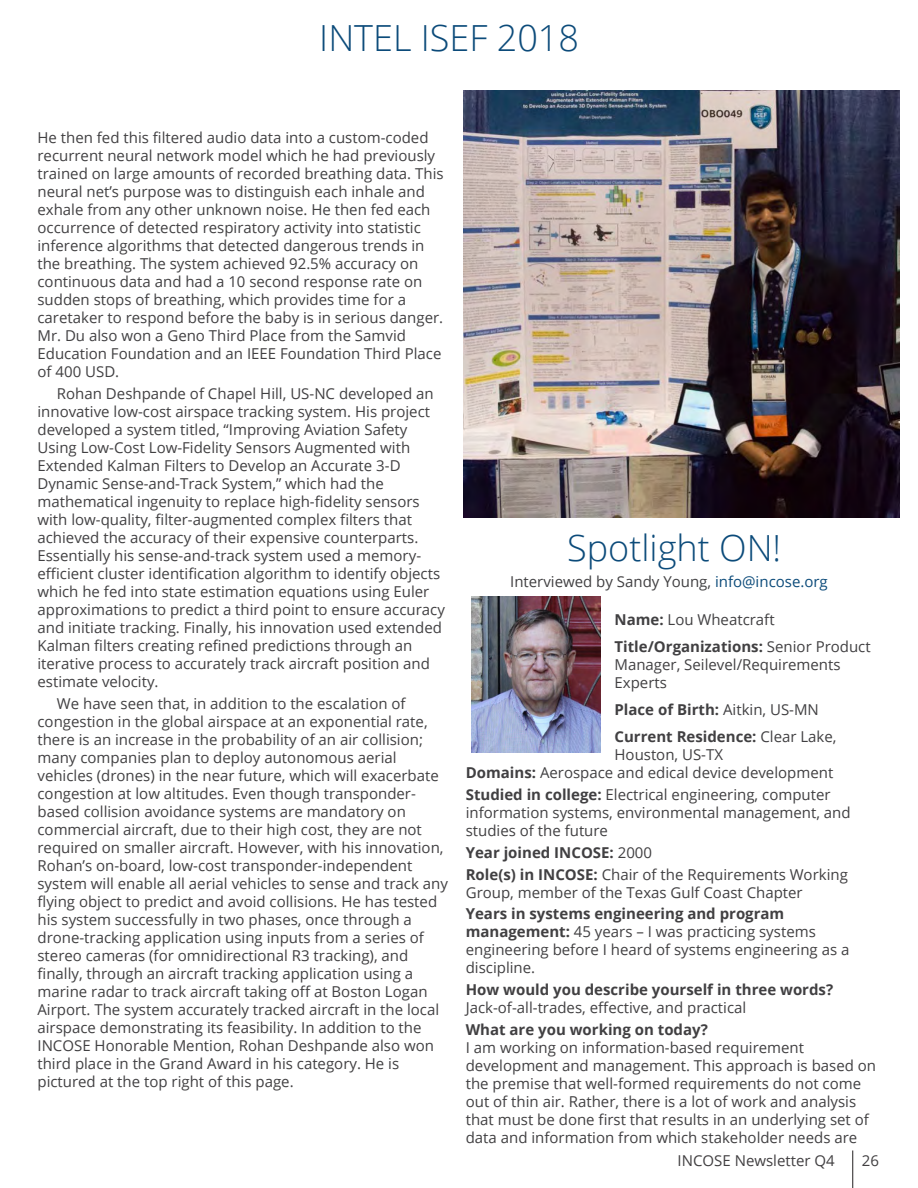
<style>
.page{position:relative;width:918px;height:1188px;background:#fff}
.page>*{position:absolute;margin:0;border:0;box-sizing:border-box;transform-origin:0 0}
.Page_Title{font:300 36px "Open Sans";color:#0c4b7a}
.paragraph{font:15px/18px "Open Sans";color:#414042}
.paragraph-2{font:700 15px/27px "Open Sans";color:#414042}
.t1{font:15px "Open Sans";color:#413f41}
.s1{color:#0c4b7a}
.s2{font-weight:700}
.s3{font-weight:400}
</style>
<div class="page">
<hr style="left:853px;top:1150px;width:1px;height:38px;background:#231f20">
<img style="left:464px;top:90px;width:435px;height:428px">
<img style="left:471px;top:597px;width:130px;height:156px">
<h1 class="Page_Title" style="left:319px;top:13px;width:261px">INTEL ISEF 2018</h1>
<p class="paragraph" style="left:37px;top:129px;width:408px">He then fed this filtered audio data into a custom-coded recurrent neural network model which he had previously trained on large amounts of recorded breathing data. This neural net’s purpose was to distinguish each inhale and exhale from any other unknown noise. He then fed each occurrence of detected respiratory activity into statistic inference algorithms that detected dangerous trends in the breathing. The system achieved 92.5% accuracy on continuous data and had a 10 second response rate on sudden stops of breathing, which provides time for a caretaker to respond before the baby is in serious danger.<br>Mr. Du also won a Geno Third Place from the Samvid Education Foundation and an IEEE Foundation Third Place of 400 USD.</p>
<p class="paragraph" style="left:37px;top:384px;width:409px;text-indent:20px">Rohan Deshpande of Chapel Hill, US-NC developed an innovative low-cost airspace tracking system. His project developed a system titled, “Improving Aviation Safety Using Low-Cost Low-Fidelity Sensors Augmented with Extended Kalman Filters to Develop an Accurate 3-D Dynamic Sense-and-Track System,” which had the mathematical ingenuity to replace high-fidelity sensors with low-quality, filter-augmented complex filters that achieved the accuracy of their expensive counterparts.<br>Essentially his sense-and-track system used a memory&shy;efficient cluster identification algorithm to identify objects which he fed into state estimation equations using Euler approximations to predict a third point to ensure accuracy and initiate tracking. Finally, his innovation used extended Kalman filters creating refined predictions through an iterative process to accurately track aircraft position and estimate velocity.</p>
<p class="paragraph" style="left:37px;top:694px;width:412px;text-indent:20px">We have seen that, in addition to the escalation of congestion in the global airspace at an exponential rate, there is an increase in the probability of an air collision; many companies plan to deploy autonomous aerial vehicles (drones) in the near future, which will exacerbate congestion at low altitudes. Even though transponder&shy;based collision avoidance systems are mandatory on commercial aircraft, due to their high cost, they are not required on smaller aircraft. However, with his innovation, Rohan’s on-board, low-cost transponder-independent system will enable all aerial vehicles to sense and track any flying object to predict and avoid collisions. He has tested his system successfully in two phases, once through a drone-tracking application using inputs from a series of stereo cameras (for omnidirectional R3 tracking), and finally, through an aircraft tracking application using a marine radar to track aircraft taking off at Boston Logan Airport. The system accurately tracked aircraft in the local airspace demonstrating its feasibility. In addition to the INCOSE Honorable Mention, Rohan Deshpande also won third place in the Grand Award in his category. He is pictured at the top right of this page.</p>
<p class="Page_Title" style="left:567px;top:524px;width:216px">Spotlight ON!</p>
<p class="paragraph" style="left:510px;top:573px;width:319px">Interviewed by Sandy Young, <span class="s1">info@incose.org</span></p>
<p class="paragraph" style="left:615px;top:606px;width:258px;line-height:27px"><span class="s2">Name:</span> Lou Wheatcraft<br><span class="s2">Title/Organizations:</span> Senior Product</p>
<p class="paragraph" style="left:615px;top:655px;width:228px">Manager, Seilevel/Requirements<br>Experts</p>
<p class="paragraph-2" style="left:615px;top:696px;width:224px">Place of Birth: <span class="s3">Aitkin, US-MN<br></span>Current Residence: <span class="s3">Clear Lake,</span></p>
<p class="paragraph" style="left:615px;top:745px;width:110px">Houston, US-TX</p>
<p class="paragraph" style="left:466px;top:762px;width:369px;line-height:21.8px"><span class="s2">Domains:</span> Aerospace and edical device development<br><span class="s2">Studied in college:</span> Electrical engineering, computer</p>
<p class="paragraph" style="left:466px;top:803px;width:386px">information systems, environmental management, and studies of the future</p>
<p class="paragraph-2" style="left:466px;top:841px;width:384px;line-height:21.8px">Year joined INCOSE: <span class="s3">2000<br></span>Role(s) in INCOSE: <span class="s3">Chair of the Requirements Working</span></p>
<p class="paragraph" style="left:466px;top:881px;width:339px;line-height:21.8px">Group, member of the Texas Gulf Coast Chapter<br><span class="s2">Years in systems engineering and program</span></p>
<p class="paragraph" style="left:466px;top:922px;width:385px"><span class="s2">management:</span> 45 years – I was practicing systems engineering before I heard of systems engineering as a discipline.</p>
<p class="paragraph" style="left:466px;top:980px;width:369px"><span class="s2">How would you describe yourself in three words?<br></span>Jack-of-all-trades, effective, and practical</p>
<p class="paragraph" style="left:466px;top:1020px;width:412px"><span class="s2">What are you working on today?<br></span>I am working on information-based requirement development and management. This approach is based on the premise that well-formed requirements do not come out of thin air. Rather, there is a lot of work and analysis that must be done first that results in an underlying set of data and information from which stakeholder needs are</p>
<p class="t1" style="left:862px;top:1151px;width:19px">26</p>
</div>
